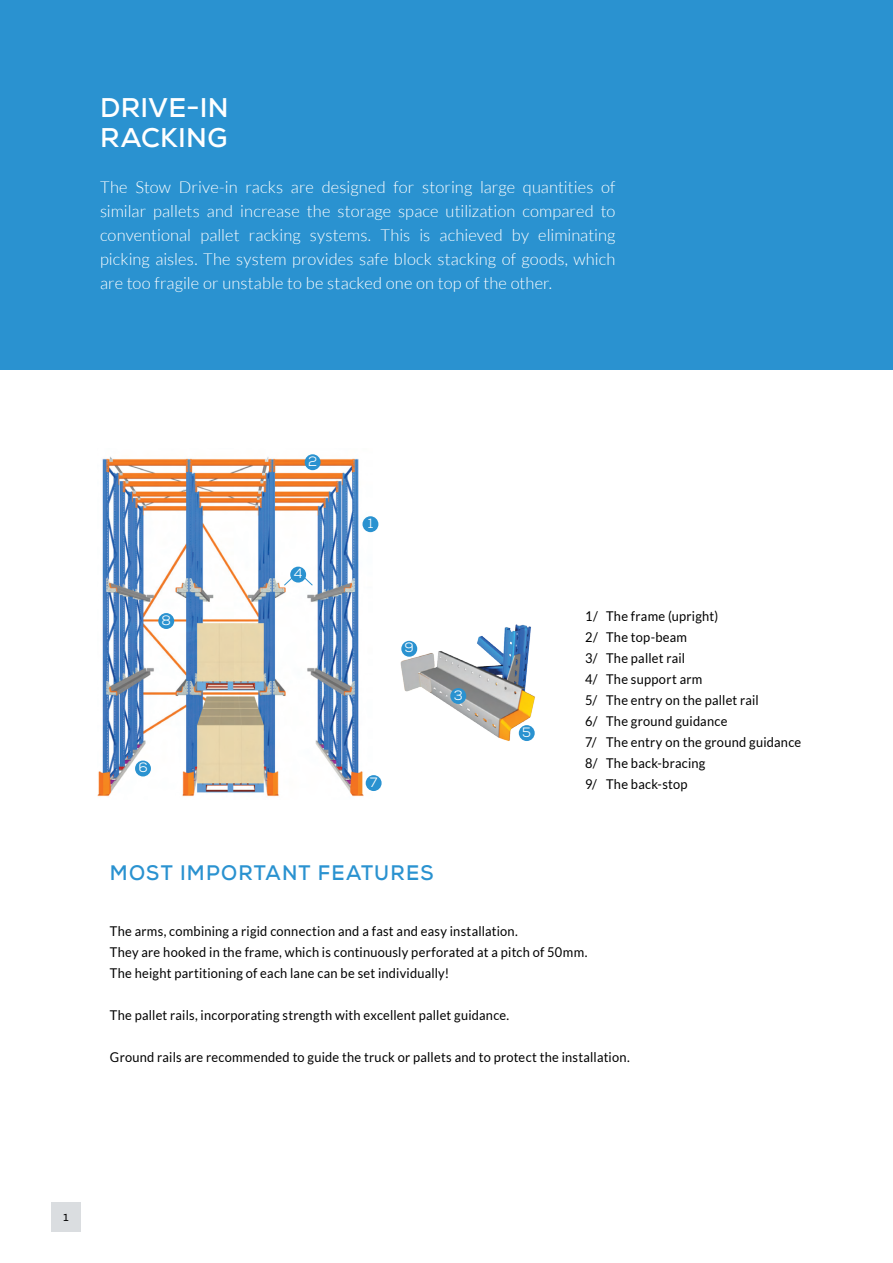
<style>
.page{position:relative;width:893px;height:1263px;background:#fff}
.page>*{position:absolute;margin:0;border:0;box-sizing:border-box;transform-origin:0 0}
.t1{font:700 27px/30px "Nexa";letter-spacing:.01em;color:#fff}
.t2{font:700 21px "Nexa";letter-spacing:.06em;color:#2a92d0;scale:.95 1}
.t3{font:300 16.5px/24px "Lato";letter-spacing:.01em;color:#fff;text-align:justify}
.t4{font:13.5px/21px "Lato";letter-spacing:.02em;color:#000;scale:.95 1}
.t5{font:13.5px "Nexa";color:#fff}
.t6{font:500 10.5px "Geogrotesque";color:#000}
</style>
<div class="page">
<div style="left:0;top:0;width:893px;height:370px;background:#2a92d0"></div>
<img style="left:97px;top:456px;width:279px;height:341px">
<div style="left:362px;top:516px;width:16px;height:16px;background:#2a92d0;border-radius:50%"></div>
<div style="left:305px;top:454px;width:16px;height:16px;background:#2a92d0;border-radius:50%"></div>
<div style="left:158px;top:613px;width:16px;height:16px;background:#2a92d0;border-radius:50%"></div>
<div style="left:366px;top:775px;width:16px;height:16px;background:#2a92d0;border-radius:50%"></div>
<div style="left:135px;top:760px;width:16px;height:16px;background:#2a92d0;border-radius:50%"></div>
<svg style="left:283px;top:574px;width:30px;height:12px"></svg>
<div style="left:290px;top:567px;width:16px;height:15px;background:#2a92d0;border-radius:50%"></div>
<img style="left:400px;top:624px;width:135px;height:117px">
<div style="left:450px;top:688px;width:16px;height:16px;background:#2a92d0;border-radius:50%"></div>
<div style="left:519px;top:725px;width:16px;height:16px;background:#2a92d0;border-radius:50%"></div>
<div style="left:401px;top:641px;width:16px;height:16px;background:#2a92d0;border-radius:50%"></div>
<div style="left:51px;top:1202px;width:30px;height:30px;background:#dadde0"></div>
<h1 class="t1" style="left:100px;top:92px;width:130px">DRIVE-IN<br>RACKING</h1>
<p class="t3" style="left:100px;top:175px;width:517px">The Stow Drive-in racks are designed for storing large quantities of similar pallets and increase the storage space utilization compared to conventional pallet racking systems. This is achieved by eliminating picking aisles. The system provides safe block stacking of goods, which are too fragile or unstable to be stacked one on top of the other.</p>
<p class="t5" style="left:162px;top:611px;width:11px">8</p>
<p class="t5" style="left:138px;top:759px;width:11px">6</p>
<p class="t5" style="left:308px;top:452px;width:11px">2</p>
<p class="t5" style="left:294px;top:565px;width:10px">4</p>
<p class="t5" style="left:368px;top:514px;width:7px">1</p>
<p class="t5" style="left:405px;top:639px;width:11px">9</p>
<p class="t5" style="left:370px;top:773px;width:9px">7</p>
<p class="t5" style="left:454px;top:686px;width:10px">3</p>
<h2 class="t2" style="left:110px;top:859px;width:342px">MOST IMPORTANT FEATURES</h2>
<p class="t5" style="left:522px;top:723px;width:10px">5</p>
<p class="t4" style="left:585px;top:606px;width:229px">1/ The frame (upright)<br>2/ The top-beam<br>3/ The pallet rail<br>4/ The support arm<br>5/ The entry on the pallet rail<br>6/ The ground guidance<br>7/ The entry on the ground guidance<br>8/ The back-bracing<br>9/ The back-stop</p>
<p class="t4" style="left:110px;top:921px;width:504px">The arms, combining a rigid connection and a fast and easy installation.<br>They are hooked in the frame, which is continuously perforated at a pitch of 50mm.<br>The height partitioning of each lane can be set individually!</p>
<p class="t4" style="left:110px;top:1005px;width:422px">The pallet rails, incorporating strength with excellent pallet guidance.</p>
<p class="t4" style="left:110px;top:1047px;width:549px">Ground rails are recommended to guide the truck or pallets and to protect the installation.</p>
<p class="t6" style="left:63px;top:1211px;width:7px">1</p>
</div>
